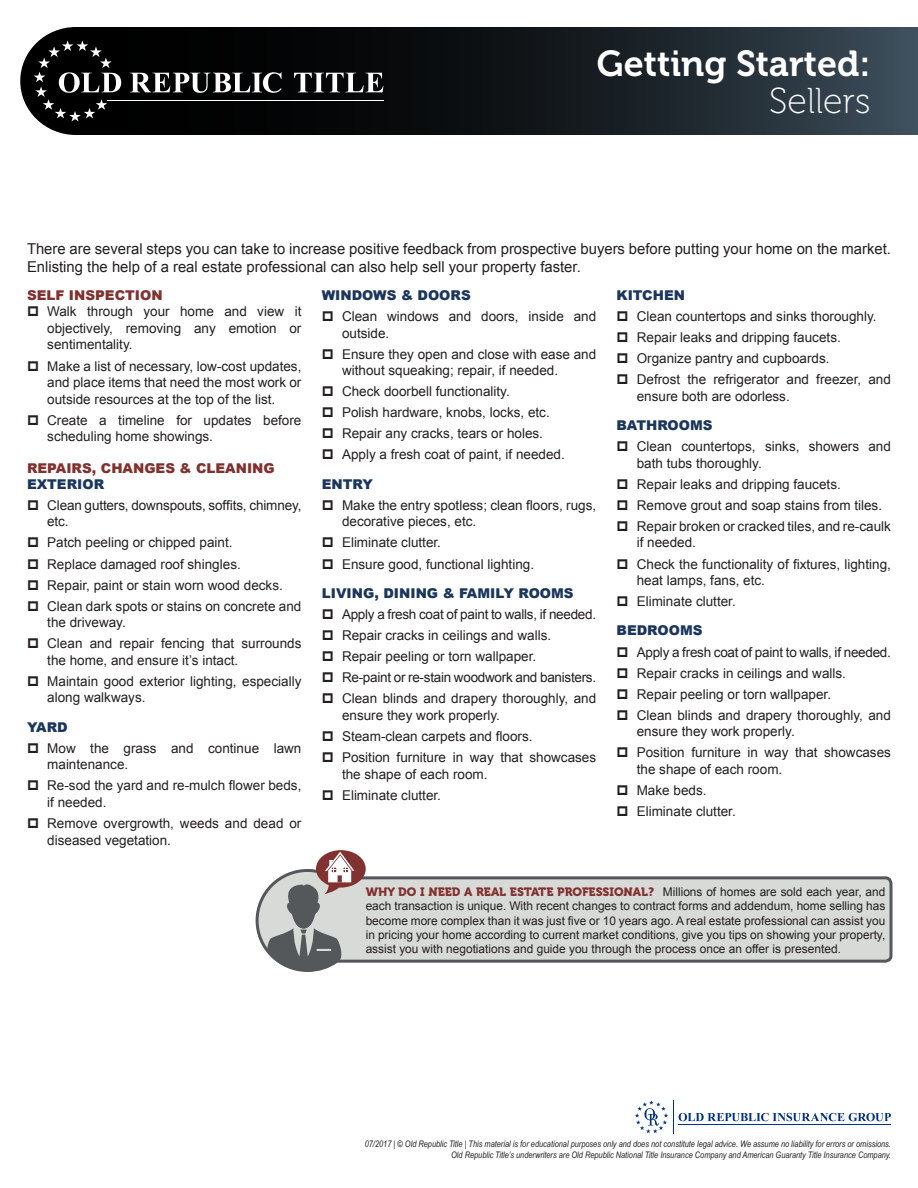
<style>
.page{position:relative;width:918px;height:1188px;background:#fff}
.page>*{position:absolute;margin:0;border:0;box-sizing:border-box;transform-origin:0 0}
.t1{font:36px "Museo 700";color:#fff}
.t2{font:36px "Museo 100";color:#fff}
.body_span{font:15px/18px "Arial";color:#231f20}
.t3{font:13.5px/16.5px "Arial";color:#231f20}
.t4{font:13.5px "Arial";letter-spacing:-.02em;color:#231f20}
.subhead{font:900 13.5px "Arial";color:#1b365d}
.left_side_subhead-si{font:900 13.5px "Arial";color:#81312f}
.left_side_subhead-si-2{font:12px/14.4px "Arial";color:#231f20;text-align:justify}
.t5{font:italic 9px "Arial Narrow";color:#231f20}
.s1{font-family:"Museo 900";color:#81312f}
</style>
<div class="page">
<svg style="left:679px;top:1113px;width:212px;height:8px"></svg>
<hr style="left:673px;top:1100px;width:1px;height:33px;background:#003186">
<hr style="left:679px;top:1124px;width:212px;height:1px;background:#003186">
<svg style="left:635px;top:1100px;width:33px;height:33px"></svg>
<svg style="left:20px;top:27px;width:898px;height:108px;background:#191f23"></svg>
<svg style="left:130px;top:72px;width:152px;height:21px"></svg>
<svg style="left:294px;top:73px;width:89px;height:19px"></svg>
<svg style="left:34px;top:41px;width:87px;height:81px;background:#252525"></svg>
<hr style="left:107px;top:100px;width:276px;height:1px;background:#fff">
<svg style="left:255px;top:876px;width:638px;height:96px;background:#d3d5d3"></svg>
<svg style="left:263px;top:850px;width:103px;height:120px"></svg>
<p class="t1" style="left:597px;top:43px;width:275px">Getting Started:</p>
<p class="t2" style="left:769px;top:82px;width:103px">Sellers</p>
<p class="body_span" style="left:27px;top:240px;width:865px">There are several steps you can take to increase positive feedback from prospective buyers before putting your home on the market.<br>Enlisting the help of a real estate professional can also help sell your property faster.</p>
<p class="left_side_subhead-si" style="left:27px;top:285px;width:137px">SELF INSPECTION</p>
<p class="t3" style="left:47px;top:304px;width:256px;text-align:justify">Walk through your home and view it objectively, removing any emotion or sentimentality.</p>
<p class="t3" style="left:47px;top:358px;width:256px;text-align:justify">Make a list of necessary, low-cost updates, and place items that need the most work or outside resources at the top of the list.</p>
<p class="t3" style="left:47px;top:412px;width:256px">Create a timeline for updates before scheduling home showings.</p>
<p class="left_side_subhead-si" style="left:27px;top:458px;width:249px">REPAIRS, CHANGES &amp; CLEANING</p>
<p class="subhead" style="left:27px;top:474px;width:79px">EXTERIOR</p>
<p class="t3" style="left:47px;top:497px;width:256px">Clean gutters, downspouts, soffits, chimney, etc.</p>
<p class="t3" style="left:47px;top:535px;width:187px">Patch peeling or chipped paint.</p>
<p class="t3" style="left:47px;top:556px;width:195px">Replace damaged roof shingles.</p>
<p class="t3" style="left:47px;top:577px;width:237px">Repair, paint or stain worn wood decks.</p>
<p class="t3" style="left:47px;top:598px;width:256px">Clean dark spots or stains on concrete and the driveway.</p>
<p class="t3" style="left:47px;top:635px;width:256px">Clean and repair fencing that surrounds the home, and ensure it’s intact.</p>
<p class="t3" style="left:47px;top:673px;width:256px">Maintain good exterior lighting, especially along walkways.</p>
<p class="subhead" style="left:27px;top:717px;width:42px">YARD</p>
<p class="t3" style="left:47px;top:740px;width:256px">Mow the grass and continue lawn maintenance.</p>
<p class="t3" style="left:47px;top:778px;width:256px">Re-sod the yard and re-mulch flower beds, if needed.</p>
<p class="t3" style="left:47px;top:815px;width:256px">Remove overgrowth, weeds and dead or diseased vegetation.</p>
<p class="subhead" style="left:322px;top:285px;width:150px">WINDOWS &amp; DOORS</p>
<p class="t3" style="left:342px;top:308px;width:256px">Clean windows and doors, inside and outside.</p>
<p class="t3" style="left:342px;top:346px;width:256px">Ensure they open and close with ease and without squeaking; repair, if needed.</p>
<p class="t3" style="left:342px;top:383px;width:169px">Check doorbell functionality.</p>
<p class="t3" style="left:342px;top:404px;width:209px">Polish hardware, knobs, locks, etc.</p>
<p class="t3" style="left:342px;top:426px;width:203px">Repair any cracks, tears or holes.</p>
<p class="t3" style="left:342px;top:447px;width:224px">Apply a fresh coat of paint, if needed.</p>
<p class="subhead" style="left:322px;top:474px;width:53px">ENTRY</p>
<p class="t3" style="left:342px;top:497px;width:256px">Make the entry spotless; clean floors, rugs, decorative pieces, etc.</p>
<p class="t3" style="left:342px;top:535px;width:101px">Eliminate clutter.</p>
<p class="t3" style="left:342px;top:556px;width:194px">Ensure good, functional lighting.</p>
<p class="subhead" style="left:322px;top:583px;width:253px">LIVING, DINING &amp; FAMILY ROOMS</p>
<p class="t4" style="left:342px;top:605px;width:256px">Apply a fresh coat of paint to walls, if needed.</p>
<p class="t3" style="left:342px;top:627px;width:211px">Repair cracks in ceilings and walls.</p>
<p class="t3" style="left:342px;top:648px;width:196px">Repair peeling or torn wallpaper.</p>
<p class="t4" style="left:342px;top:669px;width:256px">Re-paint or re-stain woodwork and banisters.</p>
<p class="t3" style="left:342px;top:691px;width:256px">Clean blinds and drapery thoroughly, and ensure they work properly.</p>
<p class="t3" style="left:342px;top:728px;width:192px">Steam-clean carpets and floors.</p>
<p class="t3" style="left:342px;top:749px;width:256px">Position furniture in way that showcases the shape of each room.</p>
<p class="t3" style="left:342px;top:787px;width:101px">Eliminate clutter.</p>
<p class="subhead" style="left:616px;top:285px;width:70px">KITCHEN</p>
<p class="t3" style="left:637px;top:308px;width:241px">Clean countertops and sinks thoroughly.</p>
<p class="t3" style="left:637px;top:329px;width:206px">Repair leaks and dripping faucets.</p>
<p class="t3" style="left:637px;top:350px;width:194px">Organize pantry and cupboards.</p>
<p class="t3" style="left:637px;top:371px;width:256px">Defrost the refrigerator and freezer, and ensure both are odorless.</p>
<p class="subhead" style="left:616px;top:415px;width:98px">BATHROOMS</p>
<p class="t3" style="left:637px;top:438px;width:256px">Clean countertops, sinks, showers and bath tubs thoroughly.</p>
<p class="t3" style="left:637px;top:476px;width:206px">Repair leaks and dripping faucets.</p>
<p class="t3" style="left:637px;top:497px;width:247px">Remove grout and soap stains from tiles.</p>
<p class="t3" style="left:637px;top:518px;width:256px">Repair broken or cracked tiles, and re-caulk if needed.</p>
<p class="t3" style="left:637px;top:556px;width:256px">Check the functionality of fixtures, lighting, heat lamps, fans, etc.</p>
<p class="t3" style="left:637px;top:593px;width:101px">Eliminate clutter.</p>
<p class="subhead" style="left:616px;top:621px;width:88px">BEDROOMS</p>
<p class="t4" style="left:637px;top:643px;width:256px">Apply a fresh coat of paint to walls, if needed.</p>
<p class="t3" style="left:637px;top:665px;width:211px">Repair cracks in ceilings and walls.</p>
<p class="t3" style="left:637px;top:686px;width:196px">Repair peeling or torn wallpaper.</p>
<p class="t3" style="left:637px;top:707px;width:256px">Clean blinds and drapery thoroughly, and ensure they work properly.</p>
<p class="t3" style="left:637px;top:745px;width:256px">Position furniture in way that showcases the shape of each room.</p>
<p class="t3" style="left:637px;top:782px;width:71px">Make beds.</p>
<p class="t3" style="left:637px;top:803px;width:101px">Eliminate clutter.</p>
<p class="left_side_subhead-si-2" style="left:366px;top:884px;width:521px"><span class="s1">WHY DO I NEED A REAL ESTATE PROFESSIONAL?</span> Millions of homes are sold each year, and each transaction is unique. With recent changes to contract forms and addendum, home selling has become more complex than it was just five or 10 years ago. A real estate professional can assist you in pricing your home according to current market conditions, give you tips on showing your property, assist you with negotiations and guide you through the process once an offer is presented.</p>
<p class="t5" style="left:365px;top:1138px;width:528px">07/2017 | © Old Republic Title | This material is for educational purposes only and does not constitute legal advice. We assume no liability for errors or omissions.</p>
<p class="t5" style="left:451px;top:1148px;width:441px">Old Republic Title’s underwriters are Old Republic National Title Insurance Company and American Guaranty Title Insurance Company.</p>
</div>
